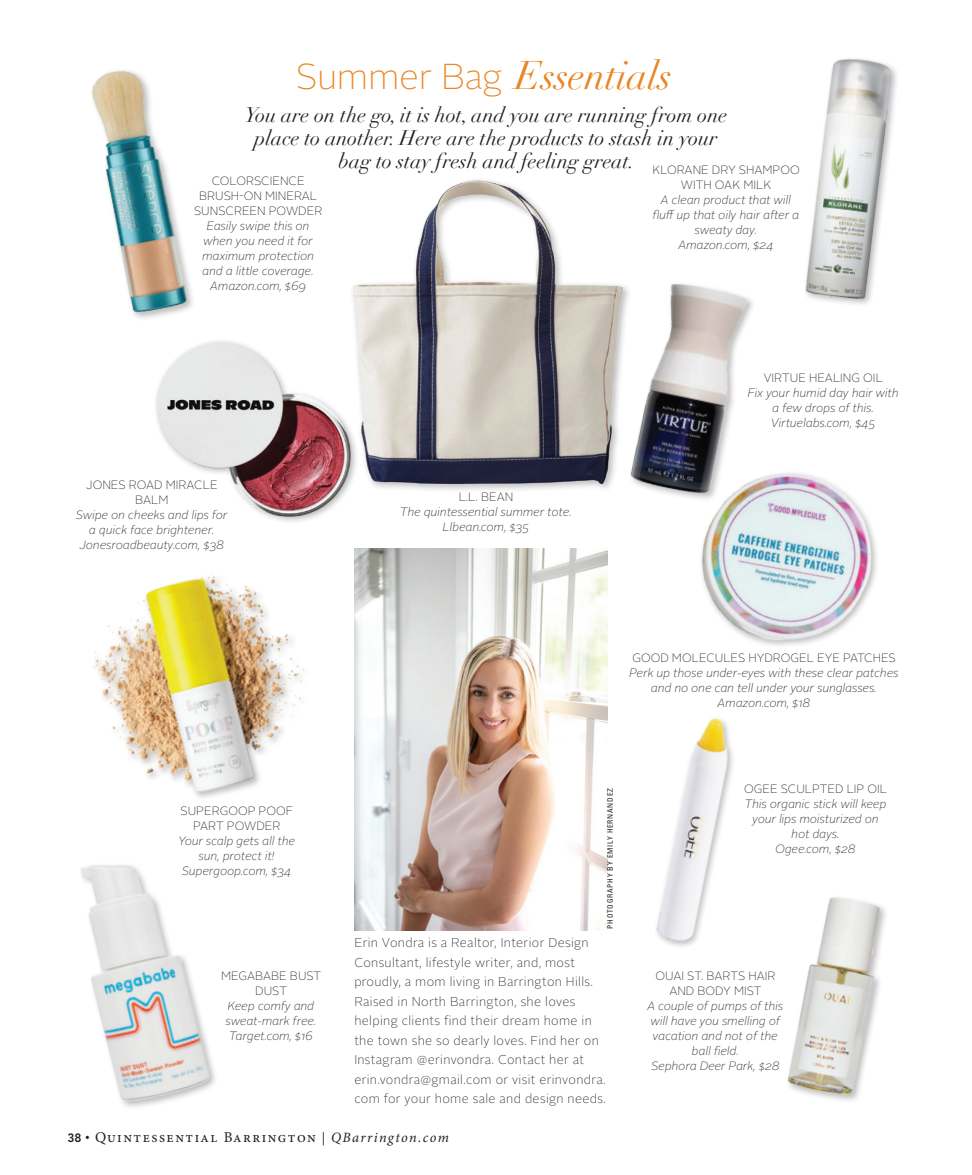
<style>
.page{position:relative;width:972px;height:1175px;background:#fff}
.page>*{position:absolute;margin:0;border:0;box-sizing:border-box;transform-origin:0 0}
.t1{font:italic 39px "Didot";letter-spacing:-.01em;color:#ea8623}
.t2{font:italic 20.7px/23.1px "Didot";color:#231f20;text-align:center}
.t3{font:15px "Minion Pro";letter-spacing:.1em;color:#231f20}
.t4{font:100 12.75px/19.5px "Alright Sans";letter-spacing:.025em;color:#231f20}
.t5{font:italic 100 12px/15px "Alright Sans";color:#231f20;text-align:center}
.t6{font:100 12px/15px "Alright Sans";color:#231f20;text-align:center}
.t7{font:condensed 7.5px "Univers LT Std";letter-spacing:.1em;color:#231f20}
.s1{font-family:"Alright Sans";font-weight:100;font-style:normal;font-size:36px}
.s2{font-family:"Avenir LT Std";font-weight:800;font-size:12px}
.s3{font-size:12px}
.s4{font-size:13.5px}
.s5{font-style:italic;font-size:14.25px}
</style>
<div class="page">
<img style="left:354px;top:548px;width:253px;height:382px">
<img style="left:352px;top:180px;width:266px;height:310px">
<img style="left:701px;top:473px;width:176px;height:173px">
<img style="left:92px;top:70px;width:101px;height:249px">
<img style="left:156px;top:335px;width:210px;height:187px">
<img style="left:805px;top:58px;width:92px;height:246px">
<img style="left:81px;top:865px;width:134px;height:242px">
<img style="left:656px;top:718px;width:77px;height:229px">
<img style="left:787px;top:897px;width:99px;height:204px">
<img style="left:618px;top:283px;width:139px;height:222px">
<img style="left:93px;top:572px;width:212px;height:226px">
<h1 class="t1" style="left:296px;top:52px;width:378px"><span class="s1">Summer Bag</span> Essentials</h1>
<h2 class="t2" style="left:245px;top:103px;width:484px">You are on the go, it is hot, and you are running from one place to another. Here are the products to stash in your bag to stay fresh and feeling great.</h2>
<p class="t6" style="left:652px;top:163px;width:149px">KLORANE DRY SHAMPOO<br>WITH OAK MILK</p>
<p class="t5" style="left:653px;top:193px;width:148px">A clean product that will fluff up that oily hair after a sweaty day.<br>Amazon.com, $24</p>
<p class="t6" style="left:194px;top:174px;width:130px">COLORSCIENCE<br>BRUSH-ON MINERAL<br>SUNSCREEN POWDER</p>
<p class="t5" style="left:202px;top:219px;width:113px">Easily swipe this on when you need it for maximum protection and a little coverage.<br>Amazon.com, $69</p>
<p class="t6" style="left:86px;top:477px;width:133px">JONES ROAD MIRACLE<br>BALM</p>
<p class="t5" style="left:76px;top:507px;width:153px">Swipe on cheeks and lips for a quick face brightener.<br>Jonesroadbeauty.com, $38</p>
<p class="t6" style="left:459px;top:490px;width:56px">L.L. BEAN</p>
<p class="t5" style="left:400px;top:505px;width:173px">The quintessential summer tote.<br>Llbean.com, $35</p>
<p class="t6" style="left:764px;top:371px;width:121px">VIRTUE HEALING OIL</p>
<p class="t5" style="left:748px;top:386px;width:153px">Fix your humid day hair with a few drops of this.<br>Virtuelabs.com, $45</p>
<p class="t6" style="left:632px;top:650px;width:265px">GOOD MOLECULES HYDROGEL EYE PATCHES</p>
<p class="t5" style="left:629px;top:665px;width:271px">Perk up those under-eyes with these clear patches and no one can tell under your sunglasses.<br>Amazon.com, $18</p>
<p class="t6" style="left:181px;top:803px;width:114px">SUPERGOOP POOF<br>PART POWDER</p>
<p class="t5" style="left:178px;top:833px;width:118px">Your scalp gets all the sun, protect it!<br>Supergoop.com, $34</p>
<p class="t6" style="left:221px;top:968px;width:102px">MEGABABE BUST<br>DUST</p>
<p class="t5" style="left:226px;top:998px;width:92px;text-align:left">Keep comfy and sweat-mark free.<br>Target.com, $16</p>
<p class="t7" style="left:605px;top:928px;width:142px;rotate:-90deg">PHOTOGRAPHY BY EMILY HERNANDEZ</p>
<p class="t4" style="left:354px;top:933px;width:253px">Erin Vondra is a Realtor, Interior Design Consultant, lifestyle writer, and, most proudly, a mom living in Barrington Hills.<br>Raised in North Barrington, she loves helping clients find their dream home in the town she so dearly loves. Find her on Instagram @erinvondra. Contact her at erin.vondra@gmail.com or visit erinvondra. com for your home sale and design needs.</p>
<p class="t3" style="left:68px;top:1126px;width:383px"><span class="s2">38</span> <span class="s3">•</span> Quintessential Barrington <span class="s4">|</span> <span class="s5">QBarrington.com</span></p>
<p class="t6" style="left:744px;top:781px;width:144px">OGEE SCULPTED LIP OIL</p>
<p class="t5" style="left:745px;top:796px;width:143px">This organic stick will keep your lips moisturized on hot days.<br>Ogee.com, $28</p>
<p class="t6" style="left:656px;top:968px;width:121px">OUAI ST. BARTS HAIR<br>AND BODY MIST</p>
<p class="t5" style="left:648px;top:998px;width:137px">A couple of pumps of this will have you smelling of vacation and not of the ball field.<br>Sephora Deer Park, $28</p>
</div>
